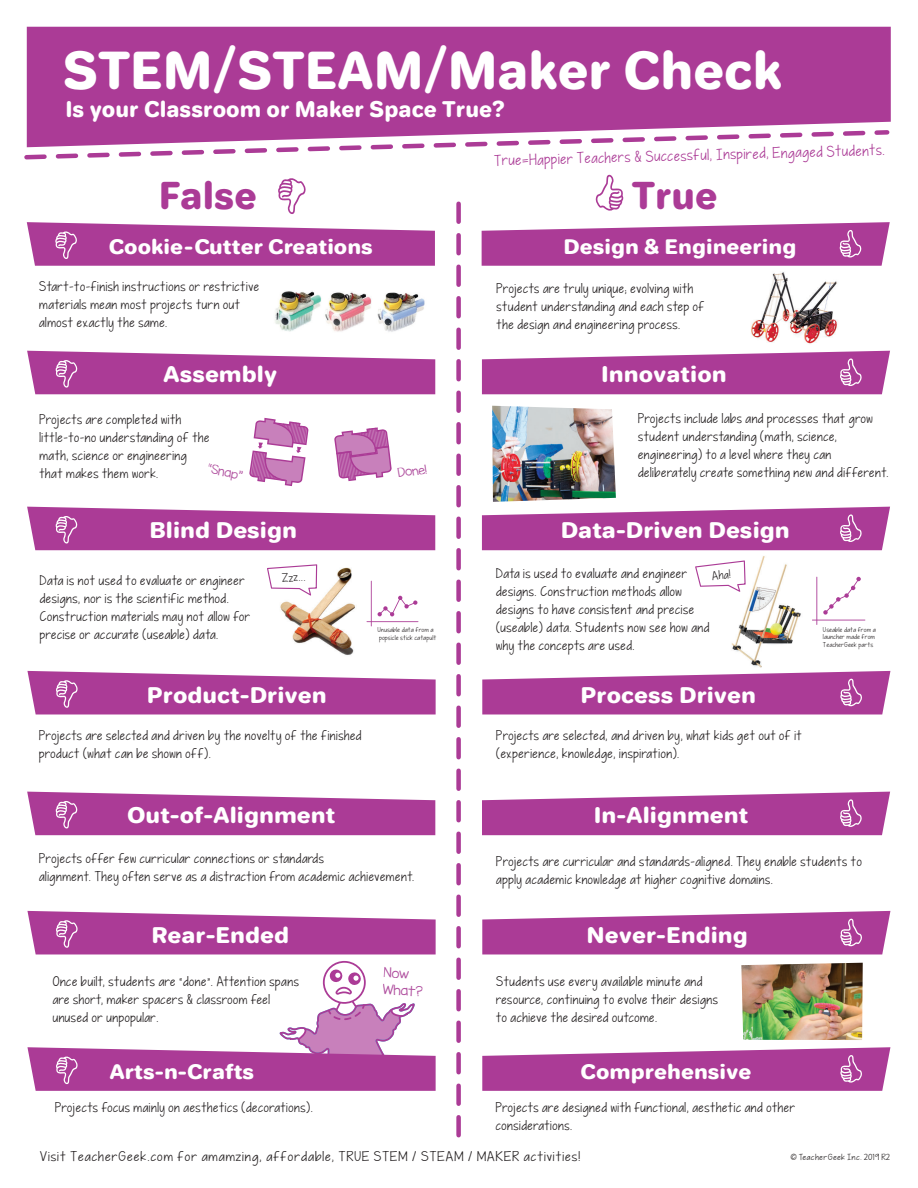
<style>
.page{position:relative;width:918px;height:1188px;background:#fff}
.page>*{position:absolute;margin:0;border:0;box-sizing:border-box;transform-origin:0 0}
.t1{font:49.5px "Jellee";color:#fff}
.t2{font:36px "Jellee";color:#ab3b96}
.t3{font:21px "Jellee";color:#fff;scale:1.07 1}
.t4{font:21px "Jellee";color:#fff}
.t5{font:19.5px "Jellee";color:#fff;scale:1.07 1}
.t6{font:13.5px "KG Pieceby Piece 2";color:#ab3b96}
.t7{font:12.45px/16.8px "KG Miss Kindergarten";color:#b0509f}
.t8{font:12px/18px "KG Pieceby Piece 2";color:#231f20}
.t9{font:12px "KG Pieceby Piece 2";letter-spacing:.03em;color:#231f20;scale:1.07 1}
.t10{font:11.4px "KG Miss Kindergarten";color:#b0509f}
.t11{font:10.5px "KG Pieceby Piece 2";color:#231f20}
.t12{font:7.5px "KG Pieceby Piece 2";letter-spacing:.025em;color:#231f20;scale:1.07 1}
.t13{font:6px/7.5px "KG Pieceby Piece 2";color:#231f20}
</style>
<div class="page">
<div style="left:27px;top:27px;width:864px;height:101px;background:#ab3b96"></div>
<svg style="left:334px;top:427px;width:58px;height:54px"></svg>
<img style="left:280px;top:566px;width:88px;height:89px">
<img style="left:751px;top:272px;width:87px;height:72px">
<hr style="left:371px;top:581px;width:1px;height:45px;background:#ab3c96">
<hr style="left:367px;top:621px;width:51px;height:1px;background:#ab3c96">
<svg style="left:378px;top:596px;width:39px;height:20px"></svg>
<img style="left:275px;top:291px;width:47px;height:41px">
<img style="left:325px;top:292px;width:47px;height:40px">
<img style="left:377px;top:292px;width:48px;height:40px">
<svg style="left:249px;top:418px;width:59px;height:68px"></svg>
<img style="left:731px;top:556px;width:91px;height:112px">
<svg style="left:456px;top:204px;width:5px;height:934px"></svg>
<svg style="left:278px;top:178px;width:28px;height:36px"></svg>
<hr style="left:816px;top:577px;width:1px;height:48px;background:#ab3c96">
<hr style="left:812px;top:620px;width:53px;height:1px;background:#ab3c96">
<svg style="left:823px;top:577px;width:38px;height:38px"></svg>
<img style="left:492px;top:406px;width:124px;height:96px">
<img style="left:741px;top:963px;width:122px;height:77px">
<svg style="left:596px;top:174px;width:28px;height:37px"></svg>
<svg style="left:24px;top:128px;width:866px;height:32px"></svg>
<svg style="left:27px;top:222px;width:408px;height:44px;background:#b554a3"></svg>
<svg style="left:482px;top:222px;width:408px;height:44px;background:#b552a2"></svg>
<svg style="left:27px;top:351px;width:408px;height:43px;background:#b451a2"></svg>
<svg style="left:482px;top:351px;width:408px;height:43px;background:#b450a1"></svg>
<svg style="left:27px;top:507px;width:408px;height:43px;background:#b451a1"></svg>
<svg style="left:482px;top:507px;width:408px;height:43px;background:#b34fa1"></svg>
<svg style="left:27px;top:671px;width:409px;height:43px;background:#b452a2"></svg>
<svg style="left:482px;top:671px;width:408px;height:43px;background:#b451a2"></svg>
<svg style="left:27px;top:792px;width:408px;height:43px;background:#b450a1"></svg>
<svg style="left:482px;top:792px;width:408px;height:43px;background:#b34fa1"></svg>
<svg style="left:27px;top:911px;width:409px;height:43px;background:#b452a2"></svg>
<svg style="left:482px;top:911px;width:408px;height:43px;background:#b451a2"></svg>
<svg style="left:27px;top:961px;width:409px;height:130px"></svg>
<svg style="left:482px;top:1047px;width:408px;height:44px;background:#b553a2"></svg>
<svg style="left:695px;top:560px;width:51px;height:32px"></svg>
<svg style="left:267px;top:564px;width:50px;height:32px"></svg>
<h1 class="t1" style="left:62px;top:37px;width:721px">STEM/STEAM/Maker Check</h1>
<h3 class="t4" style="left:65px;top:95px;width:441px">Is your Classroom or Maker Space True?</h3>
<p class="t6" style="left:494px;top:154px;width:393px;rotate:-2deg">True=Happier Teachers &amp; Successful, Inspired, Engaged Students.</p>
<h2 class="t2" style="left:159px;top:171px;width:100px">False</h2>
<h2 class="t2" style="left:632px;top:171px;width:87px">True</h2>
<h3 class="t5" style="left:109px;top:233px;width:248px">Cookie-Cutter Creations</h3>
<h3 class="t5" style="left:563px;top:233px;width:219px">Design &amp; Engineering</h3>
<p class="t8" style="left:39px;top:279px;width:222px">Start-to-finish instructions or restrictive materials mean most projects turn out almost exactly the same.</p>
<p class="t8" style="left:496px;top:280px;width:210px">Projects are truly unique; evolving with student understanding and each step of the design and engineering process.</p>
<h3 class="t3" style="left:163px;top:360px;width:108px">Assembly</h3>
<h3 class="t3" style="left:601px;top:360px;width:119px">Innovation</h3>
<p class="t8" style="left:39px;top:412px;width:172px">Projects are completed with little-to-no understanding of the math, science or engineering that makes them work.</p>
<p class="t10" style="left:209px;top:460px;width:38px;rotate:13deg">“Snap”</p>
<p class="t10" style="left:397px;top:466px;width:31px;rotate:-8deg">Done!</p>
<p class="t8" style="left:638px;top:411px;width:253px">Projects include labs and processes that grow student understanding (math, science, engineering) to a level where they can deliberately create something new and different.</p>
<h3 class="t3" style="left:150px;top:516px;width:139px">Blind Design</h3>
<h3 class="t3" style="left:561px;top:516px;width:216px">Data-Driven Design</h3>
<p class="t8" style="left:39px;top:573px;width:213px">Data is not used to evaluate or engineer designs, nor is the scientific method.<br>Construction materials may not allow for precise or accurate (useable) data.</p>
<p class="t8" style="left:496px;top:565px;width:216px">Data is used to evaluate and engineer designs. Construction methods allow designs to have consistent and precise (useable) data. Students now see how and why the concepts are used.</p>
<p class="t11" style="left:281px;top:572px;width:25px;rotate:-4deg">Zzz...</p>
<p class="t11" style="left:711px;top:569px;width:21px;rotate:-5deg">Aha!</p>
<p class="t13" style="left:377px;top:626px;width:60px">Unusable data from a popsicle stick catapult</p>
<p class="t13" style="left:823px;top:626px;width:54px;text-align:justify">Useable data from a launcher made from TeacherGeek parts</p>
<h3 class="t3" style="left:147px;top:681px;width:170px">Product-Driven</h3>
<h3 class="t3" style="left:581px;top:681px;width:166px">Process Driven</h3>
<p class="t8" style="left:39px;top:727px;width:324px">Projects are selected and driven by the novelty of the finished product (what can be shown off).</p>
<p class="t8" style="left:496px;top:727px;width:308px">Projects are selected, and driven by, what kids get out of it (experience, knowledge, inspiration).</p>
<h3 class="t3" style="left:127px;top:801px;width:196px">Out-of-Alignment</h3>
<h3 class="t3" style="left:594px;top:801px;width:146px">In-Alignment</h3>
<p class="t8" style="left:39px;top:850px;width:377px">Projects offer few curricular connections or standards<br>alignment. They often serve as a distraction from academic achievement.</p>
<p class="t8" style="left:496px;top:853px;width:368px">Projects are curricular and standards-aligned. They enable students to apply academic knowledge at higher cognitive domains.</p>
<h3 class="t3" style="left:151px;top:921px;width:130px">Rear-Ended</h3>
<h3 class="t3" style="left:587px;top:921px;width:152px">Never-Ending</h3>
<p class="t7" style="left:384px;top:964px;width:42px;rotate:4deg">Now<br>What?</p>
<p class="t8" style="left:52px;top:973px;width:248px">Once built, students are “done”. Attention spans are short, maker spacers &amp; classroom feel unused or unpopular.</p>
<p class="t8" style="left:496px;top:974px;width:224px">Students use every available minute and resource, continuing to evolve their designs to achieve the desired outcome.</p>
<h3 class="t5" style="left:109px;top:1059px;width:137px">Arts-n-Crafts</h3>
<h3 class="t5" style="left:581px;top:1059px;width:161px">Comprehensive</h3>
<p class="t8" style="left:55px;top:1099px;width:260px">Projects focus mainly on aesthetics (decorations).</p>
<p class="t8" style="left:495px;top:1099px;width:301px">Projects are designed with functional, aesthetic and other considerations.</p>
<p class="t9" style="left:39px;top:1149px;width:507px">Visit TeacherGeek.com for amamzing, affordable, TRUE STEM / STEAM / MAKER activities!</p>
<p class="t12" style="left:790px;top:1152px;width:95px">© TeacherGeek Inc. 2019 R2</p>
</div>
